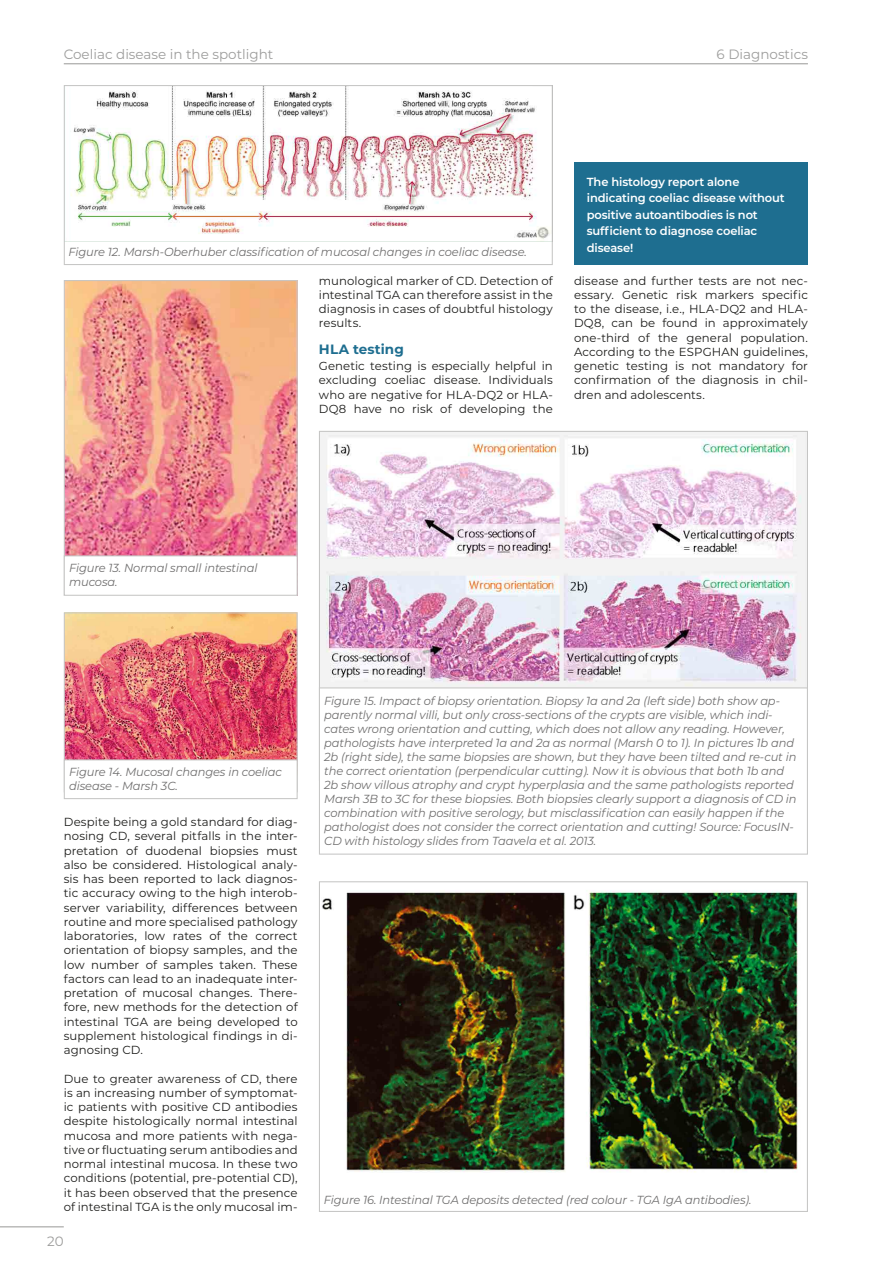
<style>
.page{position:relative;width:893px;height:1263px;background:#fff}
.page>*{position:absolute;margin:0;border:0;box-sizing:border-box;transform-origin:0 0}
.t1{font:13.5px "Montserrat";color:#9d9d9c}
.t2{font:700 13.5px "Montserrat";letter-spacing:.01em;color:#1e6e90}
.t3{font:11.7px/14.2px "Montserrat";letter-spacing:.005em;color:#1d1d1b;text-align:justify}
.t4{font:italic 11.7px/14.1px "Montserrat";letter-spacing:-.01em;color:#706f6f}
.t5{font:600 11.7px/16.5px "Montserrat";letter-spacing:-.01em;color:#fff}
</style>
<div class="page">
<hr style="left:64px;top:63px;width:744px;height:1px;background:#9d9d9c">
<hr style="left:0;top:1226px;width:64px;height:1px;background:#9d9d9c">
<img style="left:66px;top:87px;width:485px;height:155px">
<div style="left:64px;top:85px;width:489px;height:180px;border:1px solid #c6c6c5"></div>
<img style="left:66px;top:282px;width:230px;height:273px">
<div style="left:64px;top:280px;width:234px;height:316px;border:1px solid #c6c6c5"></div>
<div style="left:64px;top:555px;width:234px;height:41px;border:1px solid #c6c6c5"></div>
<img style="left:66px;top:614px;width:230px;height:145px">
<div style="left:64px;top:612px;width:234px;height:180px;border:1px solid #c6c6c5"></div>
<div style="left:64px;top:760px;width:233px;height:39px;background:#fff"></div>
<div style="left:64px;top:759px;width:234px;height:40px;border:1px solid #c6c6c5"></div>
<img style="left:321px;top:433px;width:485px;height:254px">
<div style="left:319px;top:687px;width:489px;height:168px;border:1px solid #c6c6c5"></div>
<img style="left:322px;top:890px;width:476px;height:282px">
<div style="left:319px;top:881px;width:489px;height:331px;border:1px solid #c6c6c5"></div>
<div style="left:574px;top:162px;width:234px;height:103px;background:#1e6e90"></div>
<p class="t1" style="left:64px;top:45px;width:211px">Coeliac disease in the spotlight</p>
<p class="t1" style="left:717px;top:45px;width:93px">6 Diagnostics</p>
<p class="t4" style="left:69px;top:245px;width:460px">Figure 12. Marsh-Oberhuber classification of mucosal changes in coeliac disease.</p>
<p class="t3" style="left:319px;top:273px;width:235px">munological marker of CD. Detection of intestinal TGA can therefore assist in the diagnosis in cases of doubtful histology results.</p>
<p class="t2" style="left:319px;top:340px;width:86px">HLA testing</p>
<p class="t3" style="left:319px;top:358px;width:235px">Genetic testing is especially helpful in excluding coeliac disease. Individuals who are negative for HLA-DQ2 or HLA-DQ8 have no risk of developing the</p>
<p class="t5" style="left:587px;top:173px;width:199px">The histology report alone indicating coeliac disease without positive autoantibodies is not sufficient to diagnose coeliac disease!</p>
<p class="t3" style="left:574px;top:273px;width:235px">disease and further tests are not nec&shy;essary. Genetic risk markers specific to the disease, i.e., HLA-DQ2 and HLA-DQ8, can be found in approximately one-third of the general population.<br>According to the ESPGHAN guidelines, genetic testing is not mandatory for confirmation of the diagnosis in chil&shy;dren and adolescents.</p>
<p class="t4" style="left:69px;top:561px;width:190px">Figure 13. Normal small intestinal mucosa.</p>
<p class="t4" style="left:69px;top:764px;width:214px">Figure 14. Mucosal changes in coeliac disease - Marsh 3C.</p>
<p class="t3" style="left:64px;top:814px;width:235px">Despite being a gold standard for diag&shy;nosing CD, several pitfalls in the inter&shy;pretation of duodenal biopsies must also be considered. Histological analy&shy;sis has been reported to lack diagnos&shy;tic accuracy owing to the high interob&shy;server variability, differences between routine and more specialised pathology laboratories, low rates of the correct orientation of biopsy samples, and the low number of samples taken. These factors can lead to an inadequate inter&shy;pretation of mucosal changes. There&shy;fore, new methods for the detection of intestinal TGA are being developed to supplement histological findings in di&shy;agnosing CD.</p>
<p class="t3" style="left:64px;top:1071px;width:235px">Due to greater awareness of CD, there is an increasing number of symptomat&shy;ic patients with positive CD antibodies despite histologically normal intestinal mucosa and more patients with nega&shy;tive or fluctuating serum antibodies and normal intestinal mucosa. In these two conditions (potential, pre-potential CD), it has been observed that the presence of intestinal TGA is the only mucosal im-</p>
<p class="t1" style="left:47px;top:1232px;width:18px">20</p>
<p class="t4" style="left:324px;top:693px;width:474px">Figure 15. Impact of biopsy orientation. Biopsy 1a and 2a (left side) both show ap&shy;parently normal villi, but only cross-sections of the crypts are visible, which indi&shy;cates wrong orientation and cutting, which does not allow any reading. However, pathologists have interpreted 1a and 2a as normal (Marsh 0 to 1). In pictures 1b and 2b (right side), the same biopsies are shown, but they have been tilted and re-cut in the correct orientation (perpendicular cutting). Now it is obvious that both 1b and 2b show villous atrophy and crypt hyperplasia and the same pathologists reported Marsh 3B to 3C for these biopsies. Both biopsies clearly support a diagnosis of CD in combination with positive serology, but misclassification can easily happen if the pathologist does not consider the correct orientation and cutting! Source: FocusIN-CD with histology slides from Taavela et al. 2013.</p>
<p class="t4" style="left:324px;top:1192px;width:429px">Figure 16. Intestinal TGA deposits detected (red colour - TGA IgA antibodies).</p>
</div>
